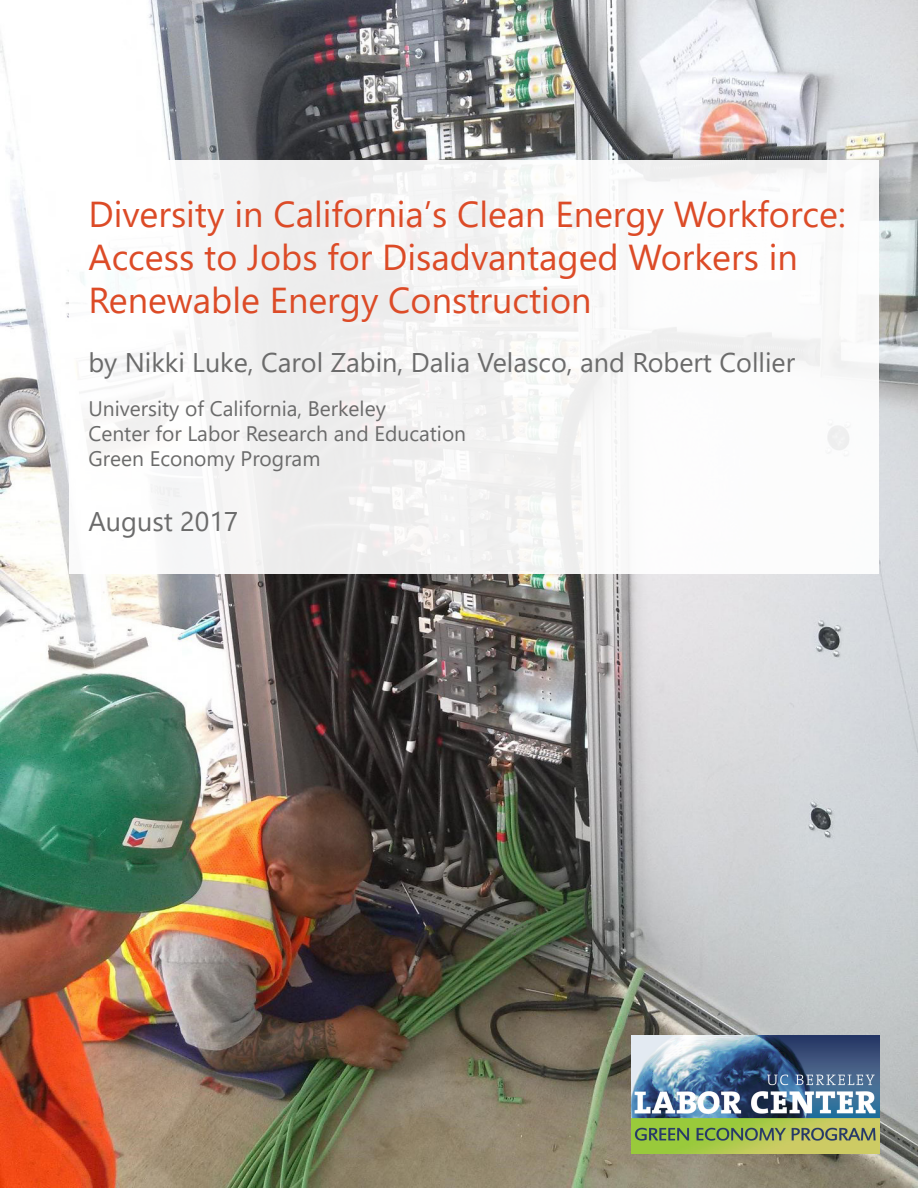
<style>
.page{position:relative;width:918px;height:1188px;background:#fff}
.page>*{position:absolute;margin:0;border:0;box-sizing:border-box;transform-origin:0 0}
.t1{font:36px/43.2px "Segoe UI";color:#dc4b27}
.t2{font:27px "Segoe UI";color:#6b6b6b}
.t3{font:21px "Segoe UI";color:#6b6b6b}
</style>
<div class="page">
<img style="left:0;top:0;width:918px;height:1188px">
<div style="left:69px;top:160px;width:810px;height:414px;background:#f8f8f8"></div>
<img style="left:631px;top:1035px;width:248px;height:119px">
<p class="t1" style="left:88px;top:189px;width:759px">Diversity in California’s Clean Energy Workforce:<br>Access to Jobs for Disadvantaged Workers in<br>Renewable Energy Construction</p>
<p class="t2" style="left:88px;top:337px;width:708px">by Nikki Luke, Carol Zabin, Dalia Velasco, and Robert Collier</p>
<p class="t3" style="left:88px;top:388px;width:299px">University of California, Berkeley</p>
<p class="t3" style="left:88px;top:414px;width:379px">Center for Labor Research and Education</p>
<p class="t3" style="left:88px;top:439px;width:233px">Green Economy Program</p>
<p class="t2" style="left:88px;top:496px;width:152px">August 2017</p>
</div>
